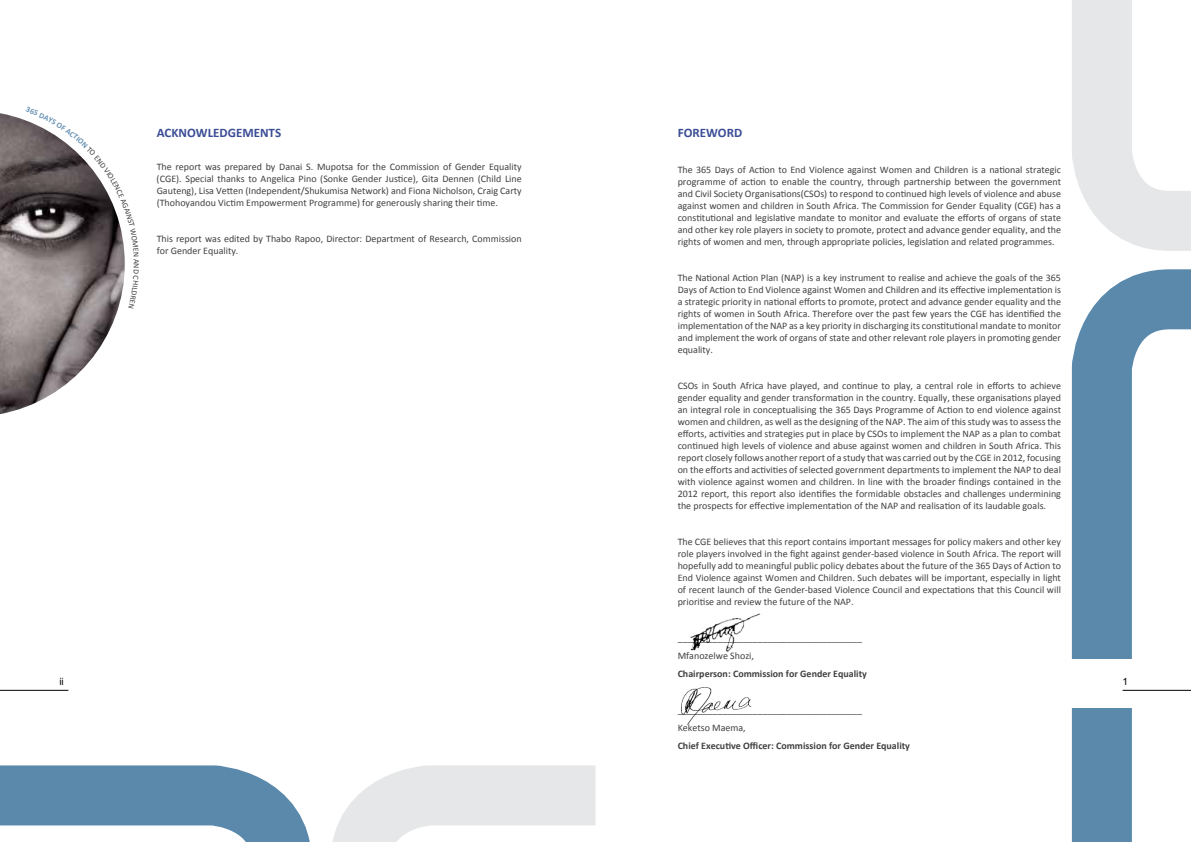
<style>
.page{position:relative;width:1191px;height:842px;background:#fff}
.page>*{position:absolute;margin:0;border:0;box-sizing:border-box;transform-origin:0 0}
.t1{font:700 13px "Calibri";color:#3b4d96}
.t2{font:10px/12px "Calibri";color:#414042;text-align:justify}
.t3{font:700 10px "Calibri";color:#414042}
.t4{font:10px "Arial";color:#000}
.t5{font:8px "Calibri";color:#414042}
</style>
<div class="page">
<svg style="left:1071px;top:281px;width:120px;height:561px"></svg>
<svg style="left:1072px;top:0;width:119px;height:281px"></svg>
<svg style="left:0;top:765px;width:596px;height:77px"></svg>
<div style="left:1071px;top:660px;width:120px;height:48px;background:#fff"></div>
<hr style="left:0;top:690px;width:68px;height:1px;background:#000">
<hr style="left:1122px;top:690px;width:69px;height:1px;background:#000">
<img style="left:0;top:113px;width:125px;height:301px">
<img style="left:690px;top:613px;width:71px;height:39px">
<img style="left:681px;top:687px;width:71px;height:39px">
<svg style="left:26px;top:113px;width:99px;height:150px"></svg>
<h1 class="t1" style="left:157px;top:125px;width:126px">ACKNOWLEDGEMENTS</h1>
<p class="t2" style="left:157px;top:161px;width:366px">The report was prepared by Danai S. Mupotsa for the Commission of Gender Equality (CGE). Special thanks to Angelica Pino (Sonke Gender Justice), Gita Dennen (Child Line Gauteng), Lisa Vetten (Independent/Shukumisa Network) and Fiona Nicholson, Craig Carty (Thohoyandou Victim Empowerment Programme) for generously sharing their time.</p>
<p class="t2" style="left:157px;top:233px;width:366px">This report was edited by Thabo Rapoo, Director: Department of Research, Commission for Gender Equality.</p>
<h1 class="t1" style="left:677px;top:125px;width:66px">FOREWORD</h1>
<p class="t2" style="left:677px;top:164px;width:385px">The 365 Days of Action to End Violence against Women and Children is a national strategic programme of action to enable the country, through partnership between the government and Civil Society Organisations(CSOs) to respond to continued high levels of violence and abuse against women and children in South Africa. The Commission for Gender Equality (CGE) has a constitutional and legislative mandate to monitor and evaluate the efforts of organs of state and other key role players in society to promote, protect and advance gender equality, and the rights of women and men, through appropriate policies, legislation and related programmes.</p>
<p class="t2" style="left:677px;top:272px;width:385px">The National Action Plan (NAP) is a key instrument to realise and achieve the goals of the 365<br>Days of Action to End Violence against Women and Children and its effective implementation is a strategic priority in national efforts to promote, protect and advance gender equality and the rights of women in South Africa. Therefore over the past few years the CGE has identified the implementation of the NAP as a key priority in discharging its constitutional mandate to monitor and implement the work of organs of state and other relevant role players in promoting gender equality.</p>
<p class="t2" style="left:677px;top:380px;width:385px">CSOs in South Africa have played, and continue to play, a central role in efforts to achieve gender equality and gender transformation in the country. Equally, these organisations played an integral role in conceptualising the 365 Days Programme of Action to end violence against women and children, as well as the designing of the NAP. The aim of this study was to assess the efforts, activities and strategies put in place by CSOs to implement the NAP as a plan to combat continued high levels of violence and abuse against women and children in South Africa. This report closely follows another report of a study that was carried out by the CGE in 2012, focusing on the efforts and activities of selected government departments to implement the NAP to deal with violence against women and children. In line with the broader findings contained in the 2012 report, this report also identifies the formidable obstacles and challenges undermining the prospects for effective implementation of the NAP and realisation of its laudable goals.</p>
<p class="t2" style="left:677px;top:536px;width:385px">The CGE believes that this report contains important messages for policy makers and other key role players involved in the fight against gender-based violence in South Africa. The report will hopefully add to meaningful public policy debates about the future of the 365 Days of Action to End Violence against Women and Children. Such debates will be important, especially in light of recent launch of the Gender-based Violence Council and expectations that this Council will prioritise and review the future of the NAP.</p>
<p class="t2" style="left:677px;top:629px;width:186px;line-height:18px">_____________________________________<br>Mfanozelwe Shozi,</p>
<p class="t3" style="left:677px;top:668px;width:191px">Chairperson: Commission for Gender Equality</p>
<p class="t2" style="left:677px;top:701px;width:186px;line-height:18px">_____________________________________<br>Keketso Maema,</p>
<p class="t3" style="left:677px;top:740px;width:234px">Chief Executive Officer: Commission for Gender Equality</p>
<p class="t5" style="left:142px;top:263px;width:7px;rotate:90deg">N</p>
<p class="t4" style="left:59px;top:676px;width:6px">ii</p>
<p class="t4" style="left:1122px;top:676px;width:7px">1</p>
</div>
